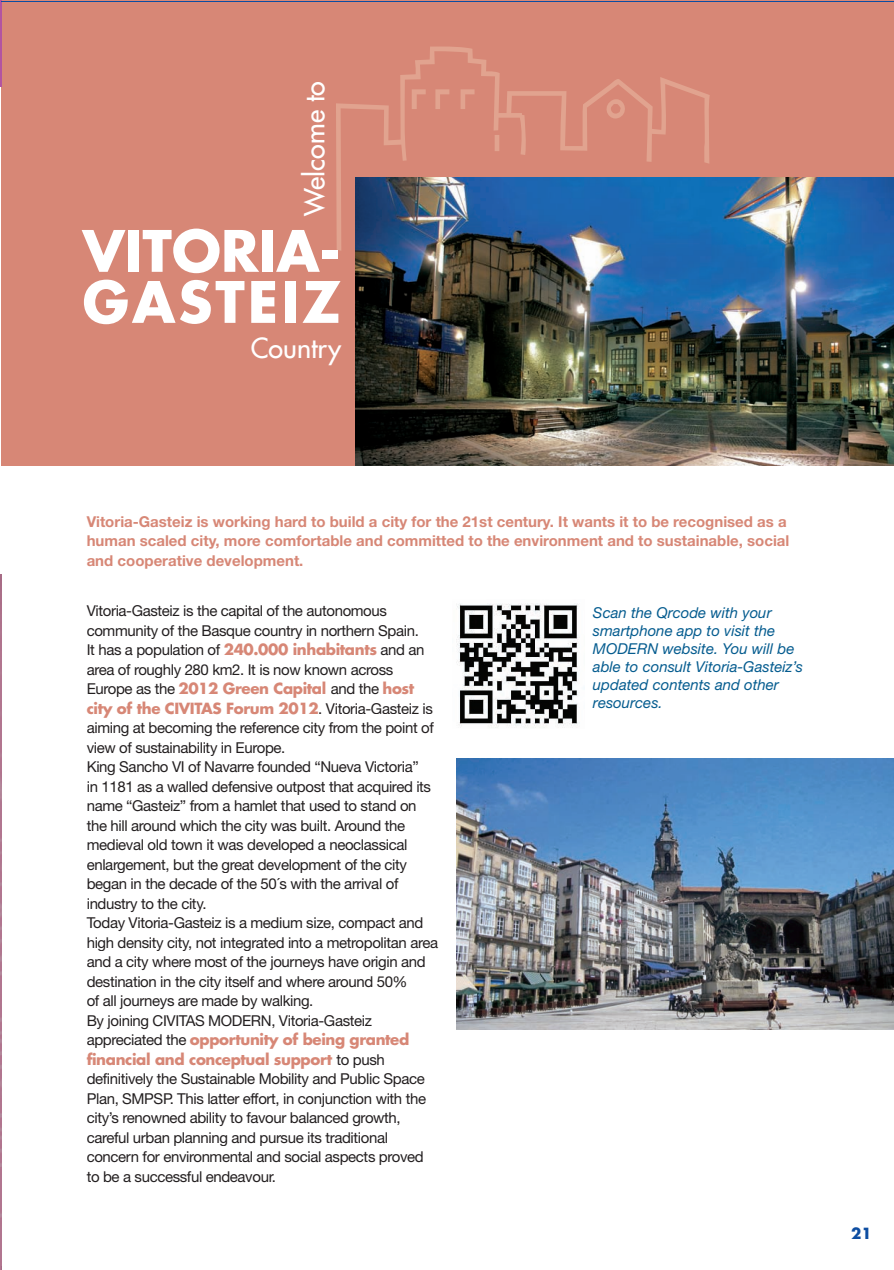
<style>
.page{position:relative;width:894px;height:1270px;background:#fff}
.page>*{position:absolute;margin:0;border:0;box-sizing:border-box;transform-origin:0 0}
.t1{font:700 55.5px/51px "Futura Std";letter-spacing:.025em;color:#fff}
.t2{font:500 27px "Futura Std";color:#fff}
.t3{font:15px/19.5px "Helvetica Neue LT Std";letter-spacing:-.025em;color:#231f20}
.t4{font:700 15px/19.5px "Helvetica Neue LT Std";color:#d78776}
.t5{font:700 15px/19.5px "Futura Std";letter-spacing:-.025em;color:#d78776}
.t6{font:italic 15px/18px "Helvetica Neue LT Std";color:#055c8f}
.t7{font:700 15px "Futura Std";color:#0d4da1}
.s1{font-family:"Futura Std";font-weight:700;color:#d78776}
.s2{font-family:"Helvetica Neue LT Std";font-weight:400;color:#231f20}
</style>
<div class="page">
<div style="left:2px;top:0;width:892px;height:87px;background:#0d4da1"></div>
<div style="left:2px;top:2px;width:892px;height:463px;background:#d78776"></div>
<svg style="left:336px;top:46px;width:373px;height:205px"></svg>
<img style="left:457px;top:758px;width:437px;height:271px">
<img style="left:456px;top:603px;width:124px;height:125px">
<img style="left:356px;top:177px;width:538px;height:288px">
<hr style="left:0;top:2px;width:2px;height:85px;background:#b254a1">
<svg style="left:0;top:0;width:12px;height:2px"></svg>
<svg style="left:0;top:1261px;width:2px;height:9px"></svg>
<h2 class="t2" style="left:298px;top:216px;width:136px;rotate:-90deg">Welcome to</h2>
<h1 class="t1" style="left:82px;top:225px;width:260px">VITORIA-<br>GASTEIZ</h1>
<h2 class="t2" style="left:251px;top:331px;width:92px">Country</h2>
<p class="t4" style="left:87px;top:511px;width:704px">Vitoria-Gasteiz is working hard to build a city for the 21st century. It wants it to be recognised as a human scaled city, more comfortable and committed to the environment and to sustainable, social and cooperative development.</p>
<p class="t3" style="left:87px;top:600px;width:339px">Vitoria-Gasteiz is the capital of the autonomous community of the Basque country in northern Spain.<br>It has a population of <span class="s1">240.000 inhabitants</span> and an area of roughly 280 km2. It is now known across</p>
<p class="t5" style="left:87px;top:678px;width:348px"><span class="s2">Europe as the</span> 2012 Green Capital <span class="s2">and the</span> host city of the CIVITAS Forum 2012<span class="s2">. Vitoria-Gasteiz is</span></p>
<p class="t3" style="left:87px;top:717px;width:353px">aiming at becoming the reference city from the point of view of sustainability in Europe.<br>King Sancho VI of Navarre founded “Nueva Victoria”<br>in 1181 as a walled defensive outpost that acquired its name “Gasteiz” from a hamlet that used to stand on the hill around which the city was built. Around the medieval old town it was developed a neoclassical enlargement, but the great development of the city began in the decade of the 50´s with the arrival of industry to the city.<br>Today Vitoria-Gasteiz is a medium size, compact and high density city, not integrated into a metropolitan area and a city where most of the journeys have origin and destination in the city itself and where around 50%<br>of all journeys are made by walking.<br>By joining CIVITAS MODERN, Vitoria-Gasteiz</p>
<p class="t5" style="left:87px;top:1029px;width:324px"><span class="s2">appreciated the</span> opportunity of being granted financial and conceptual support <span class="s2">to push</span></p>
<p class="t3" style="left:87px;top:1068px;width:341px">definitively the Sustainable Mobility and Public Space Plan, SMPSP. This latter effort, in conjunction with the city’s renowned ability to favour balanced growth, careful urban planning and pursue its traditional concern for environmental and social aspects proved to be a successful endeavour.</p>
<p class="t6" style="left:593px;top:603px;width:212px">Scan the Qrcode with your smartphone app to visit the<br>MODERN website. You will be able to consult Vitoria-Gasteiz’s updated contents and other resources.</p>
<p class="t7" style="left:851px;top:1222px;width:22px">21</p>
</div>
